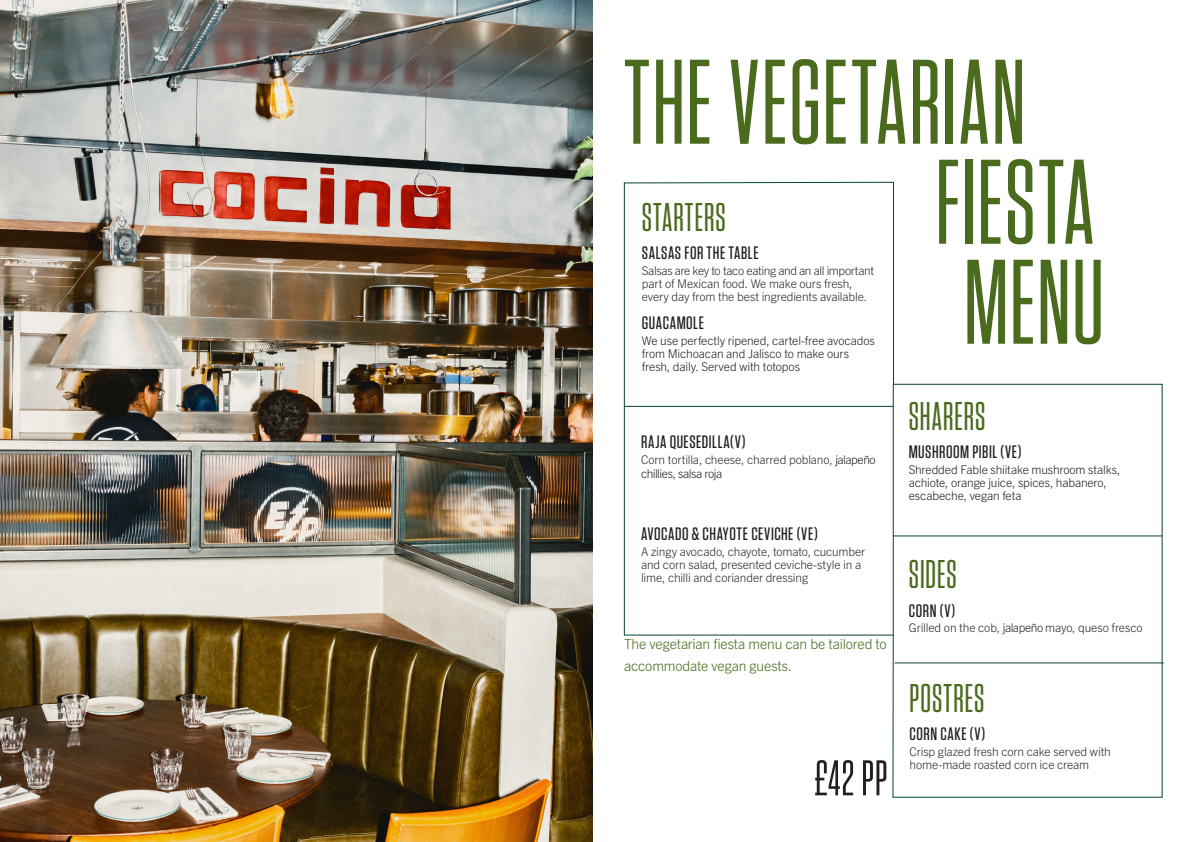
<style>
.page{position:relative;width:1191px;height:842px;background:#fff}
.page>*{position:absolute;margin:0;border:0;box-sizing:border-box;transform-origin:0 0}
.t1{font:500 120px "Tungsten Condensed";letter-spacing:.02em;color:#4a6a1d}
.t2{font:500 50px "Tungsten Condensed";color:#231f20}
.BODY{font:500 40px "Tungsten Condensed";letter-spacing:.025em;color:#4a6a1d}
.SUB_HEADER{font:500 18px "Tungsten";letter-spacing:.03em;color:#231f20}
.BODY_green{font:300 14px/22px "Trade Gothic Next LT Pro";letter-spacing:-.01em;color:#4a6a1d}
.BODY-2{font:300 12px/13px "Trade Gothic Next LT Pro";letter-spacing:-.015em;color:#2d2926}
.BODY-3{font:300 12px/13px "Trade Gothic Next LT Pro";letter-spacing:-.015em;color:#231f20}
.s1{color:#231f20}
</style>
<div class="page">
<svg style="left:624px;top:182px;width:538px;height:616px"></svg>
<hr style="left:893px;top:536px;width:269px;height:1px;background:#064431">
<hr style="left:894px;top:663px;width:269px;height:1px;background:#064431">
<hr style="left:893px;top:384px;width:1px;height:251px;background:#064431">
<hr style="left:624px;top:406px;width:269px;height:1px;background:#064431">
<img style="left:0;top:0;width:592px;height:842px">
<p class="t1" style="left:624px;top:44px;width:403px">THE VEGETARIAN</p>
<p class="t1" style="left:935px;top:144px;width:160px">FIESTA</p>
<p class="t1" style="left:964px;top:244px;width:141px">MENU</p>
<p class="BODY" style="left:642px;top:198px;width:85px">STARTERS</p>
<p class="SUB_HEADER" style="left:642px;top:244px;width:118px">SALSAS FOR THE TABLE</p>
<p class="BODY-2" style="left:642px;top:263px;width:234px">Salsas are key to taco eating and an all important part of Mexican food. We make ours fresh, every day from the best ingredients available.</p>
<p class="SUB_HEADER" style="left:642px;top:314px;width:64px">GUACAMOLE</p>
<p class="BODY-3" style="left:642px;top:333px;width:234px">We use perfectly ripened, cartel-free avocados from Michoacan and Jalisco to make ours fresh, daily. Served with totopos</p>
<p class="SUB_HEADER" style="left:641px;top:432px;width:106px">RAJA QUESEDILLA(V)</p>
<p class="BODY-2" style="left:641px;top:452px;width:236px;line-height:14px">Corn tortilla, cheese, charred poblano, <span class="s1">jalapeño chillies, salsa roja</span></p>
<p class="SUB_HEADER" style="left:641px;top:524px;width:178px">AVOCADO &amp; CHAYOTE CEVICHE (VE)</p>
<p class="BODY-2" style="left:641px;top:544px;width:226px">A zingy avocado, chayote, tomato, cucumber and corn salad, presented ceviche-style in a lime, chilli and coriander dressing</p>
<p class="BODY_green" style="left:624px;top:632px;width:264px">The vegetarian fiesta menu can be tailored to accommodate vegan guests.</p>
<p class="t2" style="left:814px;top:754px;width:74px">£42 PP</p>
<p class="BODY" style="left:908px;top:396px;width:78px">SHARERS</p>
<p class="SUB_HEADER" style="left:908px;top:442px;width:114px">MUSHROOM PIBIL (VE)</p>
<p class="BODY-3" style="left:908px;top:462px;width:213px">Shredded Fable shiitake mushroom stalks, achiote, orange juice, spices, habanero, escabeche, vegan feta</p>
<p class="BODY" style="left:909px;top:555px;width:49px">SIDES</p>
<p class="SUB_HEADER" style="left:909px;top:601px;width:48px">CORN (V)</p>
<p class="BODY-2" style="left:909px;top:621px;width:235px">Grilled on the cob, <span class="s1">jalapeño</span> mayo, queso fresco</p>
<p class="BODY" style="left:909px;top:679px;width:76px">POSTRES</p>
<p class="SUB_HEADER" style="left:909px;top:725px;width:77px">CORN CAKE (V)</p>
<p class="BODY-2" style="left:909px;top:744px;width:203px">Crisp glazed fresh corn cake served with home-made roasted corn ice cream</p>
</div>
